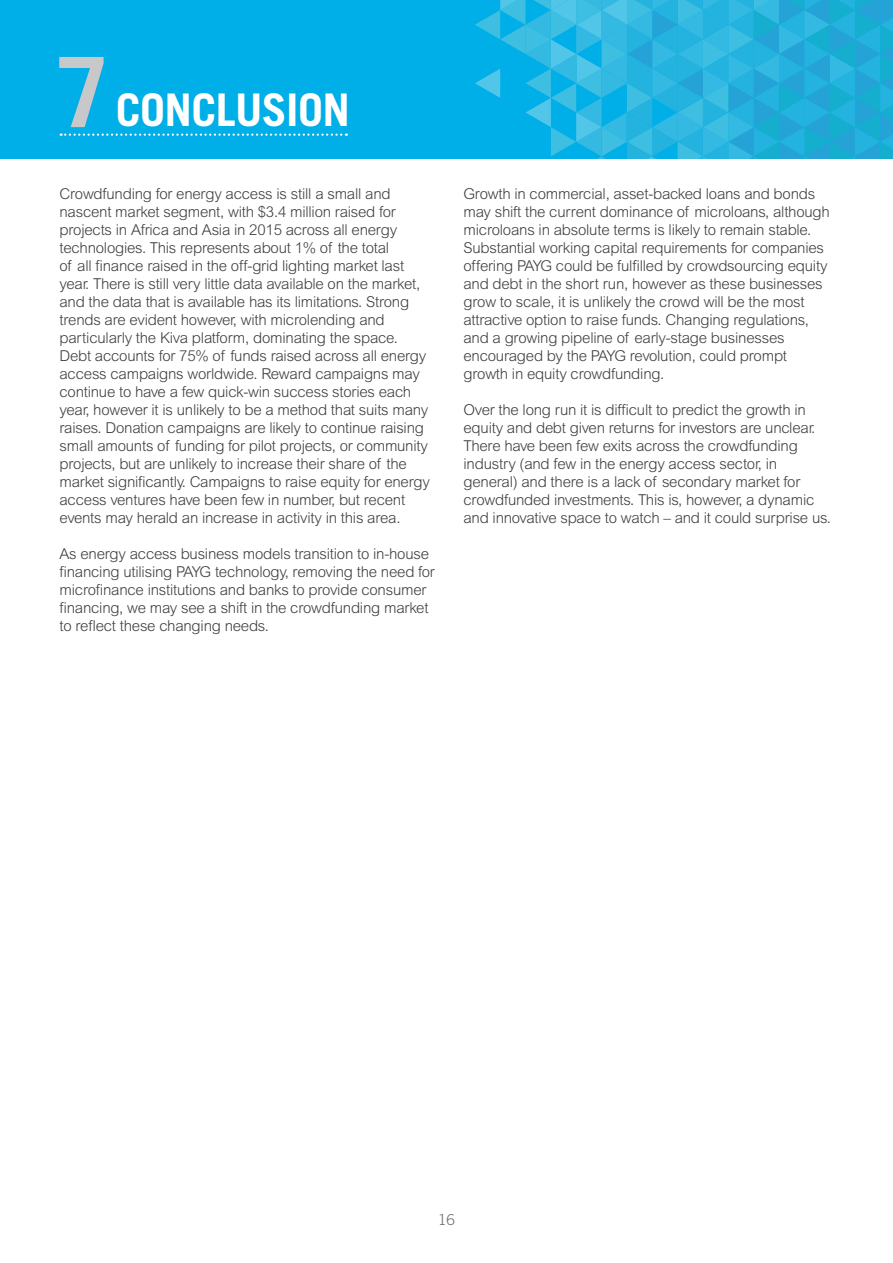
<style>
.page{position:relative;width:893px;height:1263px;background:#fff}
.page>*{position:absolute;margin:0;border:0;box-sizing:border-box;transform-origin:0 0}
.t1{font:700 45px "Trade Gothic";letter-spacing:-.015em;color:#fff}
.t2{font:300 15px/18px "Arial";letter-spacing:-.015em;color:#3e3e3f}
.t3{font:300 15px "Trade Gothic";color:#696b72}
.s1{font-size:97.2px;color:#c8c7ca}
</style>
<div class="page">
<div style="left:0;top:0;width:893px;height:159px;background:#00aee8"></div>
<svg style="left:475px;top:0;width:418px;height:159px"></svg>
<svg style="left:61px;top:134px;width:286px;height:2px"></svg>
<h1 class="t1" style="left:56px;top:82px;width:295px"><span class="s1">7</span>CONCLUSION</h1>
<p class="t2" style="left:60px;top:185px;width:372px">Crowdfunding for energy access is still a small and nascent market segment, with $3.4 million raised for projects in Africa and Asia in 2015 across all energy technologies. This represents about 1% of the total<br>of all finance raised in the off-grid lighting market last year. There is still very little data available on the market, and the data that is available has its limitations. Strong trends are evident however, with microlending and particularly the Kiva platform, dominating the space.<br>Debt accounts for 75% of funds raised across all energy access campaigns worldwide. Reward campaigns may continue to have a few quick-win success stories each year, however it is unlikely to be a method that suits many raises. Donation campaigns are likely to continue raising small amounts of funding for pilot projects, or community projects, but are unlikely to increase their share of the market significantly. Campaigns to raise equity for energy access ventures have been few in number, but recent events may herald an increase in activity in this area.</p>
<p class="t2" style="left:60px;top:545px;width:377px">As energy access business models transition to in-house financing utilising PAYG technology, removing the need for microfinance institutions and banks to provide consumer financing, we may see a shift in the crowdfunding market to reflect these changing needs.</p>
<p class="t2" style="left:463px;top:185px;width:368px">Growth in commercial, asset-backed loans and bonds may shift the current dominance of microloans, although microloans in absolute terms is likely to remain stable.<br>Substantial working capital requirements for companies offering PAYG could be fulfilled by crowdsourcing equity and debt in the short run, however as these businesses grow to scale, it is unlikely the crowd will be the most attractive option to raise funds. Changing regulations, and a growing pipeline of early-stage businesses encouraged by the PAYG revolution, could prompt growth in equity crowdfunding.</p>
<p class="t2" style="left:463px;top:401px;width:369px">Over the long run it is difficult to predict the growth in equity and debt given returns for investors are unclear.<br>There have been few exits across the crowdfunding industry (and few in the energy access sector, in general) and there is a lack of secondary market for crowdfunded investments. This is, however, a dynamic and innovative space to watch – and it could surprise us.</p>
<p class="t3" style="left:438px;top:1210px;width:18px">16</p>
</div>
